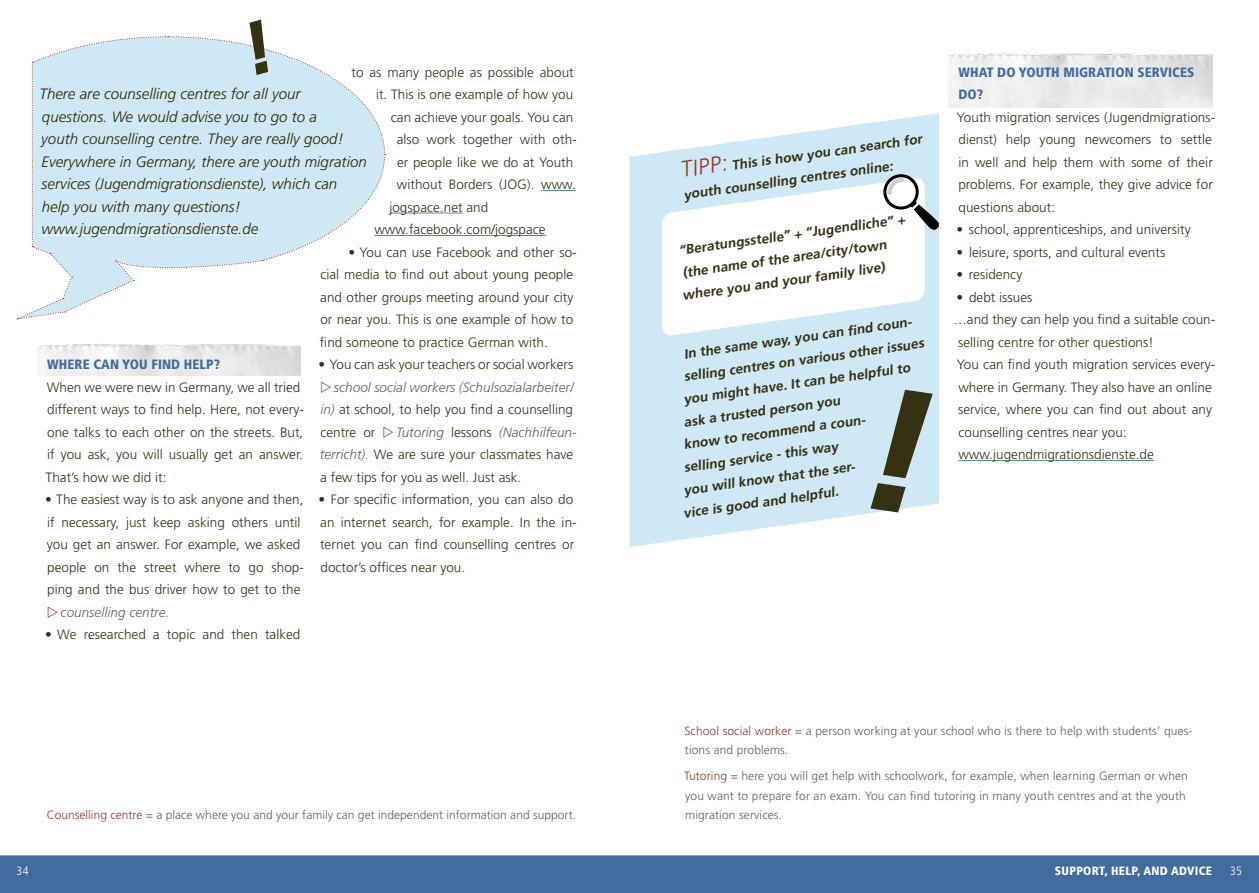
<style>
.page{position:relative;width:1259px;height:893px;background:#fff}
.page>*{position:absolute;margin:0;border:0;box-sizing:border-box;transform-origin:0 0}
.t1{font:italic 300 15px/22.5px "Frutiger LT Std";letter-spacing:.005em;color:#2e2500}
.t2{font:300 13.5px/22.5px "Frutiger LT Std";letter-spacing:.005em;color:#373114}
.t3{font:700 13.5px/22.5px "Frutiger LT Std";color:#373114}
.t4{font:italic 300 13.5px/22.5px "Frutiger LT Std";letter-spacing:.005em;color:#616056;text-align:justify}
.t5{font:900 condensed 13.5px "Frutiger LT Std";letter-spacing:.005em;color:#436b9d}
.t6{font:300 12px/19.5px "Frutiger LT Std";letter-spacing:.01em;color:#616056}
.t7{font:900 condensed 12px "Frutiger LT Std";letter-spacing:.025em;color:#fff}
.t8{font:300 condensed 12px "Frutiger LT Std";color:#fff}
.s1{font-style:normal;color:#373114}
.s2{font-style:italic;color:#616056}
.s3{color:#92372b}
.s4{font-weight:300;font-size:22.5px;color:#92372b}
</style>
<div class="page">
<div style="left:0;top:856px;width:1259px;height:37px;background:#436b9d"></div>
<img style="left:948px;top:53px;width:264px;height:55px">
<img style="left:37px;top:343px;width:264px;height:32px">
<hr style="left:958px;top:460px;width:196px;height:1px;background:#53927f">
<hr style="left:541px;top:190px;width:35px;height:1px;background:#53927f">
<hr style="left:389px;top:213px;width:74px;height:1px;background:#53927f">
<hr style="left:374px;top:235px;width:172px;height:1px;background:#53927f">
<svg style="left:629px;top:113px;width:310px;height:434px;fill:#cfe8f5"></svg>
<div style="left:883px;top:174px;width:35px;height:36px;border:3px solid #000;border-radius:50%"></div>
<svg style="left:662px;top:176px;width:277px;height:161px"></svg>
<div style="left:870px;top:387px;width:62px;height:128px;background:#cfe8f5"></div>
<svg style="left:17px;top:36px;width:369px;height:284px"></svg>
<p class="t2" style="left:351px;top:61px;width:224px">to as many people as possible about</p>
<p class="t2" style="left:376px;top:83px;width:199px">it. This is one example of how you</p>
<p class="t2" style="left:391px;top:106px;width:184px">can achieve your goals. You can</p>
<p class="t2" style="left:397px;top:128px;width:181px">also work together with oth-</p>
<p class="t2" style="left:397px;top:151px;width:178px">er people like we do at Youth</p>
<p class="t2" style="left:397px;top:173px;width:180px">without Borders (JOG). www.</p>
<p class="t2" style="left:389px;top:196px;width:100px">jogspace.net and</p>
<p class="t2" style="left:374px;top:218px;width:173px">www.facebook.com/jogspace</p>
<p class="t2" style="left:320px;top:241px;width:258px;text-indent:29px">• You can use Facebook and other so&shy;cial media to find out about young people and other groups meeting around your city or near you. This is one example of how to find someone to practice German with.</p>
<p class="t2" style="left:318px;top:353px;width:256px">• You can ask your teachers or social workers</p>
<p class="t4" style="left:320px;top:376px;width:255px;text-indent:14px">school social workers (Schulsozialarbeiter/ in) <span class="s1">at school, to help you find a counselling centre or</span></p>
<p class="t1" style="left:39px;top:83px;width:329px">There are counselling centres for all your questions. We would advise you to go to a<br>youth counselling centre. They are really good!<br>Everywhere in Germany, there are youth migration services (Jugendmigrationsdienste), which can<br>help you with many questions! www.jugendmigrationsdienste.de</p>
<p class="t5" style="left:47px;top:356px;width:85px">WHERE CAN YOU</p>
<p class="t5" style="left:151px;top:356px;width:70px">FIND HELP?</p>
<p class="t2" style="left:46px;top:376px;width:260px">When we were new in Germany, we all tried different ways to find help. Here, not every&shy;one talks to each other on the streets. But, if you ask, you will usually get an answer.<br>That’s how we did it:</p>
<p class="t2" style="left:45px;top:488px;width:260px">• The easiest way is to ask anyone and then, if necessary, just keep asking others until you get an answer. For example, we asked people on the street where to go shop&shy;ping and the bus driver how to get to the</p>
<p class="t4" style="left:61px;top:601px;width:110px">counselling centre.</p>
<p class="t2" style="left:45px;top:623px;width:257px">• We researched a topic and then talked</p>
<p class="t2" style="left:320px;top:421px;width:258px;text-indent:76px"><span class="s2">Tutoring</span> lessons <span class="s2">(Nachhilfeun&shy;terricht).</span> We are sure your classmates have a few tips for you as well. Just ask.</p>
<p class="t2" style="left:318px;top:488px;width:260px">• For specific information, you can also do an internet search, for example. In the in&shy;ternet you can find counselling centres or doctor’s offices near you.</p>
<p class="t6" style="left:47px;top:805px;width:531px"><span class="s3">Counselling centre</span> = a place where you and your family can get independent information and support.</p>
<p class="t3" style="left:679px;top:161px;width:245px;rotate:-8deg"><span class="s4">Tipp :</span> This is how you can search for youth counselling centres online:</p>
<p class="t3" style="left:675px;top:240px;width:232px;rotate:-8deg">“Beratungsstelle” + “Jugendliche” + (the name of the area/city/town where you and your family live)</p>
<p class="t3" style="left:682px;top:343px;width:233px;rotate:-8deg">In the same way, you can fi nd coun-</p>
<p class="t3" style="left:682px;top:365px;width:244px;rotate:-8deg">selling centres on various other issues</p>
<p class="t3" style="left:682px;top:388px;width:232px;rotate:-8deg">you might have. It can be helpful to</p>
<p class="t3" style="left:682px;top:411px;width:161px;rotate:-8deg">ask a trusted person you</p>
<p class="t3" style="left:682px;top:434px;width:187px;rotate:-8deg">know to recommend a coun-</p>
<p class="t3" style="left:682px;top:456px;width:157px;rotate:-8deg">selling service - this way</p>
<p class="t3" style="left:682px;top:479px;width:177px;rotate:-8deg">you will know that the ser-</p>
<p class="t3" style="left:682px;top:502px;width:158px;rotate:-8deg">vice is good and helpful.</p>
<p class="t5" style="left:958px;top:64px;width:70px">WHAT DO YOU</p>
<p class="t5" style="left:1044px;top:64px;width:152px">TH MIGRATION SERVICES</p>
<p class="t5" style="left:958px;top:86px;width:26px">DO?</p>
<p class="t2" style="left:957px;top:106px;width:260px">Youth migration services (Jugendmigrations&shy;dienst) help young newcomers to settle in well and help them with some of their problems. For example, they give advice for questions about:</p>
<p class="t2" style="left:956px;top:218px;width:236px">• school, apprenticeships, and university</p>
<p class="t2" style="left:956px;top:241px;width:210px">• leisure, sports, and cultural events</p>
<p class="t2" style="left:956px;top:263px;width:67px">• residency</p>
<p class="t2" style="left:956px;top:286px;width:78px">• debt issues</p>
<p class="t2" style="left:953px;top:308px;width:263px">…and they can help you find a suitable coun-</p>
<p class="t2" style="left:958px;top:331px;width:197px">selling centre for other questions!</p>
<p class="t2" style="left:957px;top:353px;width:260px">You can find youth migration services every-</p>
<p class="t2" style="left:958px;top:376px;width:255px">where in Germany. They also have an online</p>
<p class="t2" style="left:958px;top:398px;width:255px">service, where you can find out about any</p>
<p class="t2" style="left:958px;top:421px;width:170px">counselling centres near you:</p>
<p class="t2" style="left:958px;top:443px;width:197px">www.jugendmigrationsdienste.de</p>
<p class="t6" style="left:684px;top:721px;width:509px"><span class="s3">School social worker</span> = a person working at your school who is there to help with students’ ques&shy;tions and problems.</p>
<p class="t6" style="left:684px;top:767px;width:505px"><span class="s3">Tutoring</span> = here you will get help with schoolwork, for example, when learning German or when you want to prepare for an exam. You can find tutoring in many youth centres and at the youth migration services.</p>
<p class="t8" style="left:17px;top:864px;width:13px">34</p>
<p class="t7" style="left:1054px;top:864px;width:159px">SUPPORT, HELP, AND ADVICE</p>
<p class="t8" style="left:1230px;top:864px;width:13px">35</p>
</div>
